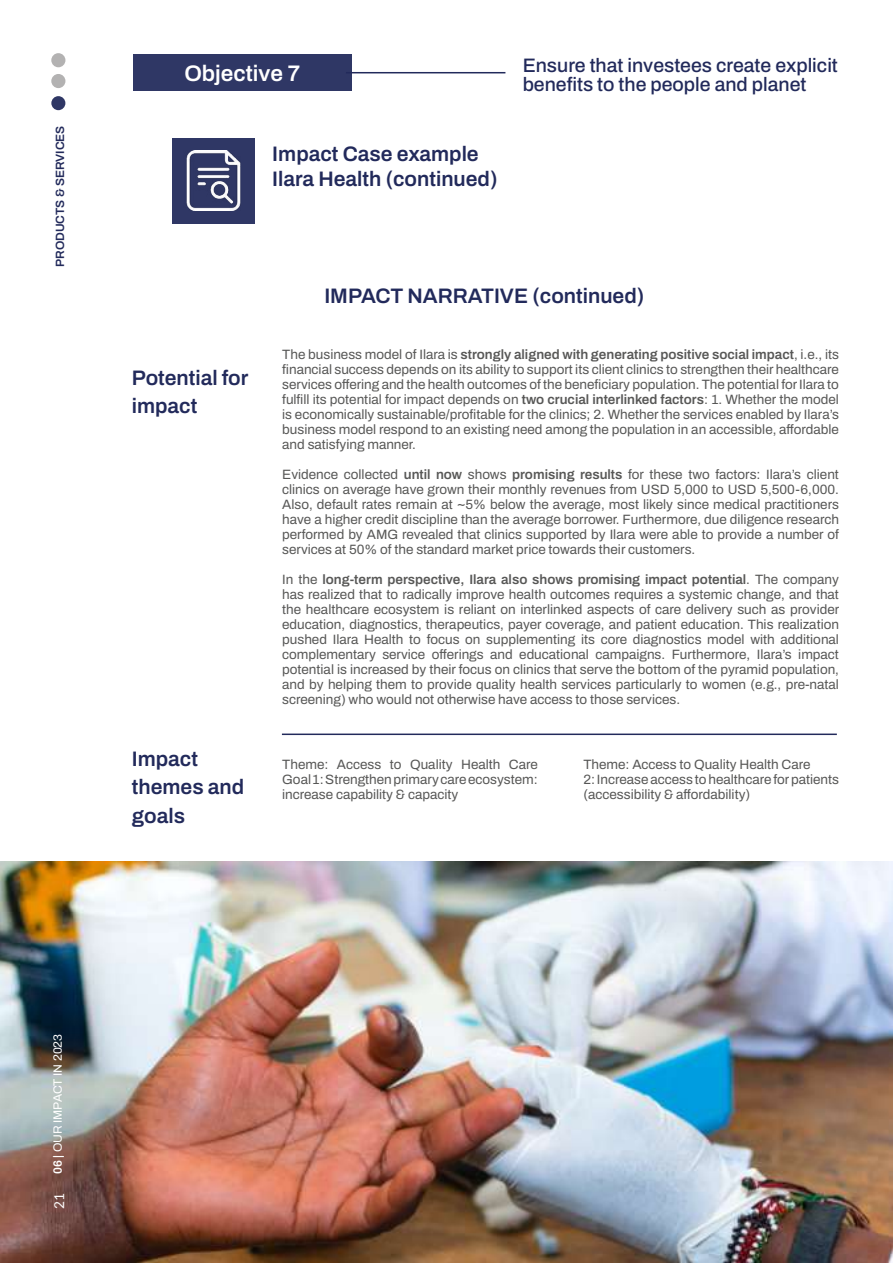
<style>
.page{position:relative;width:893px;height:1263px;background:#fff}
.page>*{position:absolute;margin:0;border:0;box-sizing:border-box;transform-origin:0 0}
.t1{font:600 22.5px "Archivo";color:#fff}
.t2{font:600 21px/28.5px "Archivo";color:#222a5b}
.t3{font:500 19.5px/19.5px "Archivo";color:#222a5b}
.t4{font:13.5px/15px "Archivo";color:#575756;text-align:justify}
.t5{font:13.5px "Lato";color:#fff}
.t6{font:12px "Archivo";color:#fff}
.t7{font:600 12px "Archivo";color:#222a5b}
.s1{font-weight:600}
</style>
<div class="page">
<img style="left:0;top:861px;width:893px;height:402px">
<div style="left:172px;top:138px;width:82px;height:85px;background:#2f3765"></div>
<img style="left:186px;top:151px;width:55px;height:60px">
<div style="left:134px;top:54px;width:218px;height:37px;background:#2f3765"></div>
<hr style="left:346px;top:72px;width:159px;height:1px;background:#222a5b">
<div style="left:51px;top:53px;width:14px;height:14px;background:#b3b2b2;border-radius:50%"></div>
<div style="left:51px;top:74px;width:14px;height:14px;background:#b3b2b2;border-radius:50%"></div>
<div style="left:51px;top:96px;width:14px;height:14px;background:#2f3765;border-radius:50%"></div>
<hr style="left:282px;top:733px;width:555px;height:2px;background:#222a5b">
<p class="t7" style="left:51px;top:267px;width:143px;rotate:-90deg">PRODUCTS &amp; SERVICES</p>
<h1 class="t1" style="left:184px;top:56px;width:118px">Objective 7</h1>
<h3 class="t3" style="left:523px;top:55px;width:317px">Ensure that investees create explicit benefits to the people and planet</h3>
<h2 class="t2" style="left:272px;top:141px;width:227px;line-height:25.2px">Impact Case example<br>Ilara Health (continued)</h2>
<h2 class="t2" style="left:132px;top:363px;width:118px">Potential for impact</h2>
<h2 class="t2" style="left:132px;top:744px;width:114px">Impact themes and goals</h2>
<h2 class="t2" style="left:324px;top:282px;width:321px">IMPACT NARRATIVE (continued)</h2>
<p class="t4" style="left:282px;top:347px;width:558px">The business model of Ilara is <span class="s1">strongly aligned with generating positive social impact</span>, i.e., its financial success depends on its ability to support its client clinics to strengthen their healthcare services offering and the health outcomes of the beneficiary population. The potential for Ilara to fulfill its potential for impact depends on <span class="s1">two crucial interlinked factors</span>: 1. Whether the model is economically sustainable/profitable for the clinics; 2. Whether the services enabled by Ilara’s business model respond to an existing need among the population in an accessible, affordable and satisfying manner.</p>
<p class="t4" style="left:282px;top:467px;width:558px">Evidence collected <span class="s1">until now</span> shows <span class="s1">promising results</span> for these two factors: Ilara’s client clinics on average have grown their monthly revenues from USD 5,000 to USD 5,500-6,000.<br>Also, default rates remain at ~5% below the average, most likely since medical practitioners have a higher credit discipline than the average borrower. Furthermore, due diligence research performed by AMG revealed that clinics supported by Ilara were able to provide a number of services at 50% of the standard market price towards their customers.</p>
<p class="t4" style="left:282px;top:572px;width:558px">In the <span class="s1">long-term perspective, Ilara also shows promising impact potential</span>. The company has realized that to radically improve health outcomes requires a systemic change, and that the healthcare ecosystem is reliant on interlinked aspects of care delivery such as provider education, diagnostics, therapeutics, payer coverage, and patient education. This realization pushed Ilara Health to focus on supplementing its core diagnostics model with additional complementary service offerings and educational campaigns. Furthermore, Ilara’s impact potential is increased by their focus on clinics that serve the bottom of the pyramid population, and by helping them to provide quality health services particularly to women (e.g., pre-natal screening) who would not otherwise have access to those services.</p>
<p class="t4" style="left:282px;top:757px;width:257px">Theme: Access to Quality Health Care Goal 1: Strengthen primary care ecosystem: increase capability &amp; capacity</p>
<p class="t4" style="left:583px;top:757px;width:257px;text-align:left">Theme: Access to Quality Health Care<br>2: Increase access to healthcare for patients (accessibility &amp; affordability)</p>
<p class="t6" style="left:49px;top:1174px;width:141px;rotate:-90deg"><span class="s1">06 |</span> OUR IMPACT IN 2023</p>
<p class="t5" style="left:52px;top:1209px;width:17px;rotate:-90deg">21</p>
</div>
